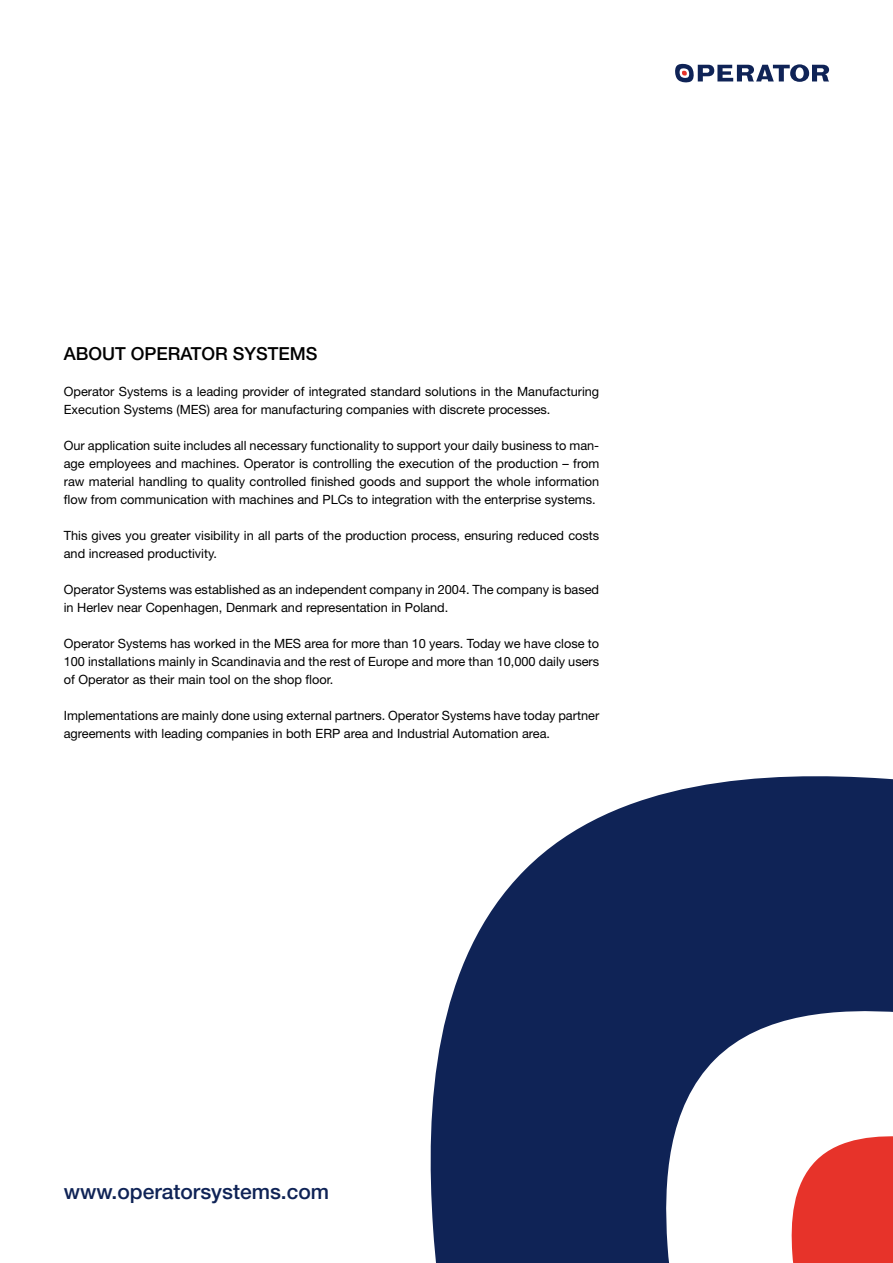
<style>
.page{position:relative;width:893px;height:1263px;background:#fff}
.page>*{position:absolute;margin:0;border:0;box-sizing:border-box;transform-origin:0 0}
.t1{font:500 21px "Helvetica Neue";color:#0f2356}
.t2{font:500 18px "Helvetica Neue";color:#000}
.t3{font:12.75px/18px "Helvetica Neue";color:#000}
</style>
<div class="page">
<svg style="left:675px;top:64px;width:154px;height:19px"></svg>
<svg style="left:430px;top:776px;width:463px;height:487px;fill:#0f2356"></svg>
<svg style="left:790px;top:1135px;width:103px;height:128px;background:#ea5149"></svg>
<h2 class="t2" style="left:64px;top:343px;width:253px">Abo ut Operato r Systems</h2>
<p class="t3" style="left:64px;top:382px;width:537px">Operator Systems is a leading provider of integrated standard solutions in the Manufacturing<br>Execution Systems (MES) area for manufacturing companies with discrete processes.</p>
<p class="t3" style="left:64px;top:436px;width:537px;text-align:justify">Our application suite includes all necessary functionality to support your daily business to man&shy;age employees and machines. Operator is controlling the execution of the production – from raw material handling to quality controlled finished goods and support the whole information flow from communication with machines and PLCs to integration with the enterprise systems.</p>
<p class="t3" style="left:64px;top:526px;width:537px">This gives you greater visibility in all parts of the production process, ensuring reduced costs and increased productivity.</p>
<p class="t3" style="left:64px;top:580px;width:537px">Operator Systems was established as an independent company in 2004. The company is based in Herlev near Copenhagen, Denmark and representation in Poland.</p>
<p class="t3" style="left:64px;top:634px;width:537px;text-align:justify">Operator Systems has worked in the MES area for more than 10 years. Today we have close to 100 installations mainly in Scandinavia and the rest of Europe and more than 10,000 daily users of Operator as their main tool on the shop floor.</p>
<p class="t3" style="left:64px;top:706px;width:537px">Implementations are mainly done using external partners. Operator Systems have today partner agreements with leading companies in both ERP area and Industrial Automation area.</p>
<h1 class="t1" style="left:64px;top:1179px;width:267px">www.operatorsystems.com</h1>
</div>
